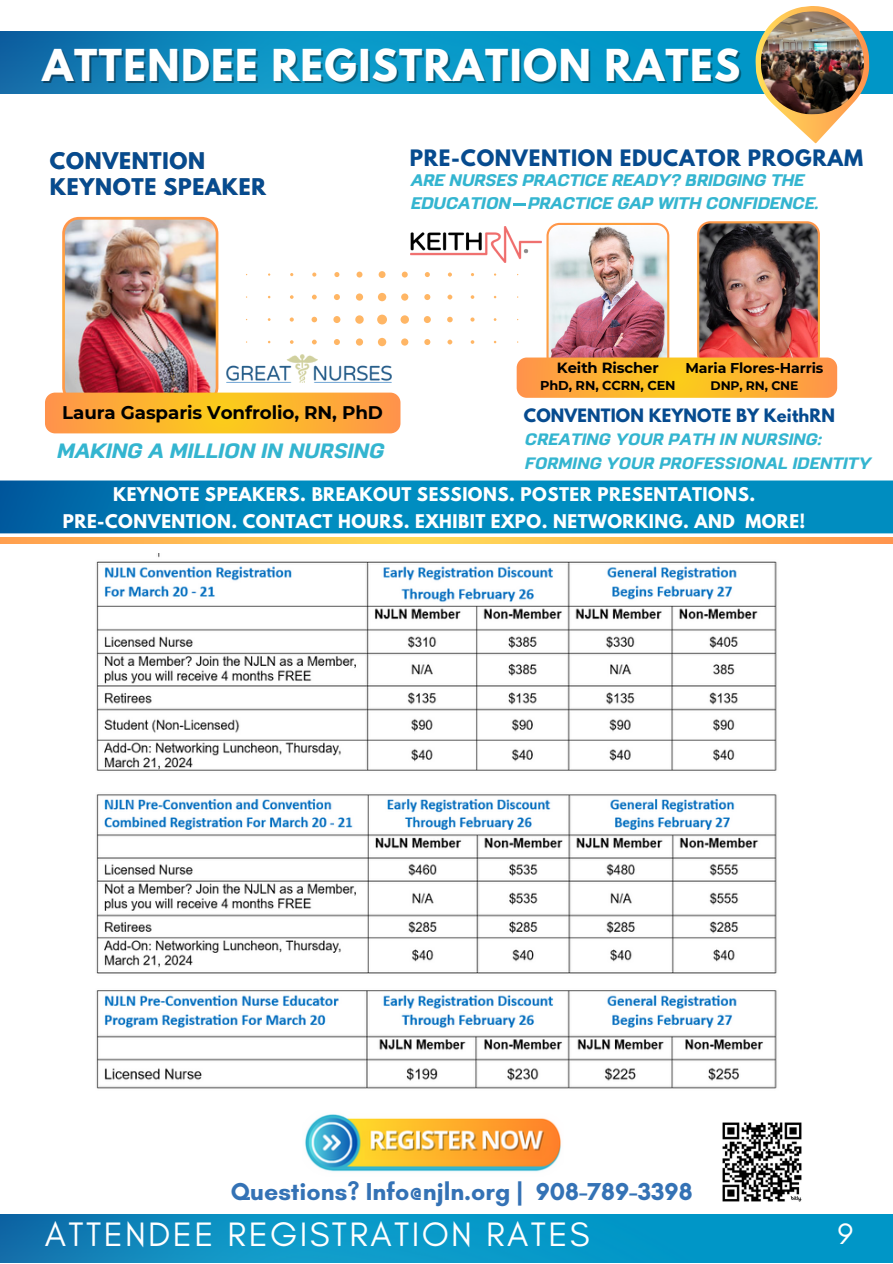
<style>
.page{position:relative;width:893px;height:1264px;background:#fff}
.page>*{position:absolute;margin:0;border:0;box-sizing:border-box;transform-origin:0 0}
.t1{font:700 39px "League Spartan";letter-spacing:.035em;color:#fff}
.t2{font:34.5px "Glacial Indifference";letter-spacing:.07em;color:#fff}
.t3{font:30px "Glacial Indifference";color:#fff}
.t4{font:700 24.9px "Glacial Indifference";color:#3472b5}
.t5{font:700 20.25px "League Spartan";letter-spacing:.045em;color:#064b8f}
.t6{font:700 20.1px "League Spartan";letter-spacing:.035em;color:#064b8f}
.t7{font:italic 700 18.6px "Petchlamoon";color:#34b5d0}
.t8{font:700 18.3px "Montserrat";letter-spacing:-.005em;color:#000}
.t9{font:700 16.8px/26.7px "League Spartan";letter-spacing:.03em;color:#fff;text-align:center}
.t10{font:700 16.35px "League Spartan";letter-spacing:.01em;color:#064b8f}
.t11{font:italic 700 15.15px/23px "Petchlamoon";letter-spacing:-.01em;color:#34b5d0}
.t12{font:italic 700 14.85px/23.7px "Petchlamoon";color:#34b5d0}
.t13{font:700 14.7px "Montserrat";letter-spacing:-.005em;color:#000}
.t14{font:700 14.25px "Montserrat";letter-spacing:-.01em;color:#000}
.t15{font:700 12.9px "Montserrat";letter-spacing:-.005em;color:#000}
.t16{font:700 12.45px "Montserrat";letter-spacing:-.01em;color:#000}
</style>
<div class="page">
<svg style="left:0;top:537px;width:892px;height:6px;background:#ffbb53"></svg>
<svg style="left:0;top:480px;width:892px;height:54px;background:#0587bc"></svg>
<img style="left:546px;top:223px;width:123px;height:134px">
<img style="left:410px;top:226px;width:131px;height:36px">
<img style="left:62px;top:217px;width:156px;height:175px">
<img style="left:697px;top:221px;width:122px;height:136px">
<svg style="left:516px;top:357px;width:321px;height:41px;background:#fcaf35"></svg>
<img style="left:226px;top:355px;width:166px;height:27px">
<svg style="left:45px;top:392px;width:355px;height:41px;background:#fcaf34"></svg>
<hr style="left:513px;top:202px;width:13px;height:4px;background:#34b5d0">
<hr style="left:512px;top:199px;width:14px;height:4px;background:#fff">
<img style="left:0;top:32px;width:892px;height:62px">
<svg style="left:246px;top:271px;width:272px;height:84px"></svg>
<img style="left:0;top:1214px;width:892px;height:48px">
<img style="left:722px;top:1122px;width:80px;height:80px">
<svg style="left:754px;top:6px;width:116px;height:138px"></svg>
<img style="left:759px;top:10px;width:106px;height:105px">
<img style="left:305px;top:1114px;width:256px;height:58px">
<img style="left:96px;top:553px;width:681px;height:536px">
<h1 class="t1" style="left:42px;top:46px;width:699px">ATTENDEE REGISTRATION RATES</h1>
<p class="t5" style="left:50px;top:150px;width:157px">CONVENTION</p>
<p class="t6" style="left:410px;top:147px;width:455px">PRE-CONVENTION EDUCATOR PROGRAM</p>
<p class="t5" style="left:50px;top:177px;width:217px">KEYNOTE SPEAKER</p>
<p class="t11" style="left:410px;top:169px;width:410px">ARE NURSES PRACTICE READY? BRIDGING THE<br>EDUCATION - PRACTICE GAP WITH CONFIDENCE.</p>
<p class="t8" style="left:62px;top:401px;width:322px">Laura Gasparis Vonfrolio, RN, PhD</p>
<p class="t7" style="left:56px;top:440px;width:328px">MAKING A MILLION IN NURSING</p>
<p class="t13" style="left:557px;top:359px;width:103px">Keith Rischer</p>
<p class="t15" style="left:540px;top:378px;width:137px">PhD, RN, CCRN, CEN</p>
<p class="t14" style="left:685px;top:359px;width:139px">Maria Flores-Harris</p>
<p class="t16" style="left:710px;top:378px;width:89px">DNP, RN, CNE</p>
<p class="t10" style="left:524px;top:407px;width:312px">CONVENTION KEYNOTE BY KeithRN</p>
<p class="t12" style="left:524px;top:428px;width:347px">CREATING YOUR PATH IN NURSING:<br>FORMING YOUR PROFESSIONAL IDENTITY</p>
<p class="t9" style="left:63px;top:483px;width:744px">KEYNOTE SPEAKERS. BREAKOUT SESSIONS. POSTER PRESENTATIONS.<br>PRE-CONVENTION. CONTACT HOURS. EXHIBIT EXPO. NETWORKING. AND MORE!</p>
<h3 class="t4" style="left:231px;top:1176px;width:463px">Questions? Info@njln.org | 908-789-3398</h3>
<h2 class="t2" style="left:45px;top:1213px;width:546px">ATTENDEE REGISTRATION RATES</h2>
<h3 class="t3" style="left:837px;top:1215px;width:17px">9</h3>
</div>
